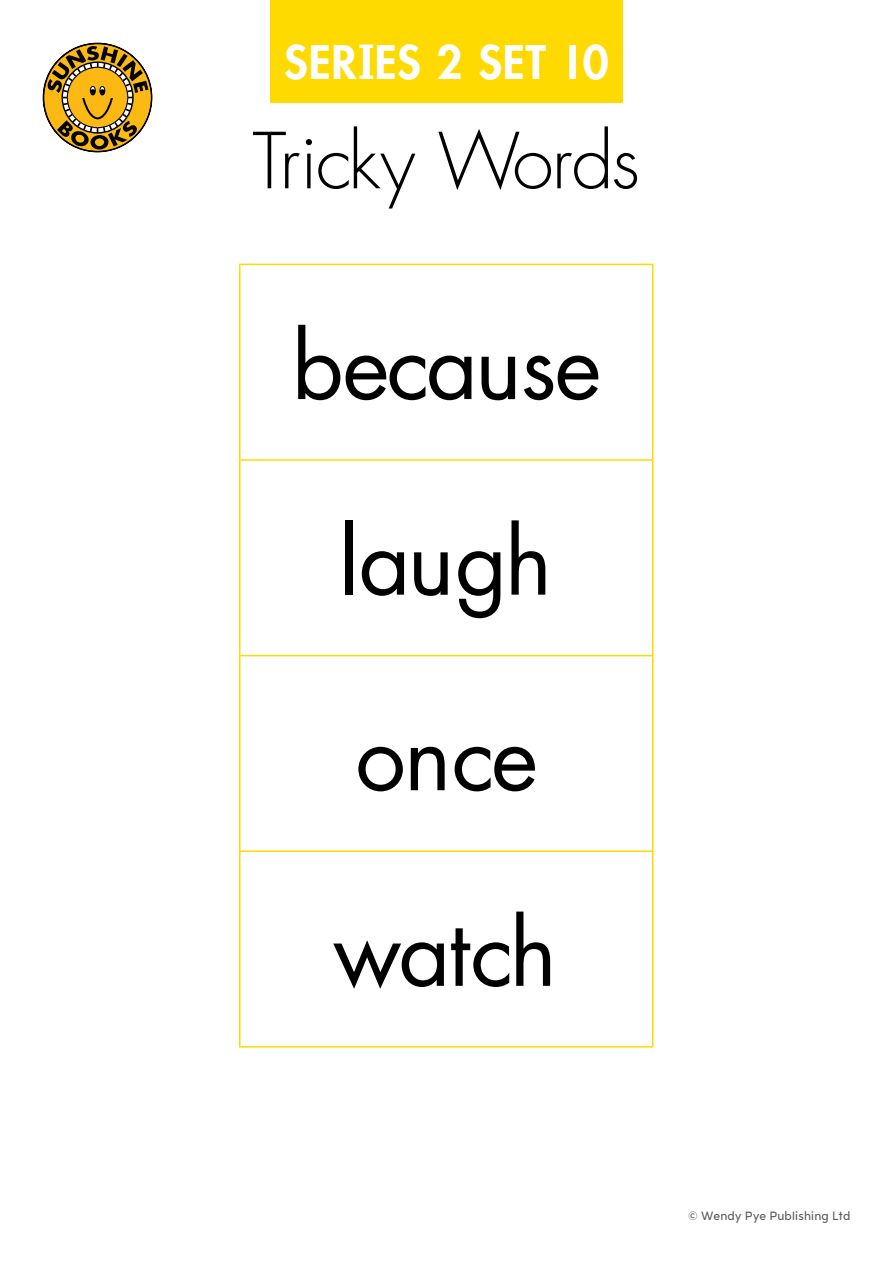
<style>
.page{position:relative;width:893px;height:1263px;background:#fff}
.page>*{position:absolute;margin:0;border:0;box-sizing:border-box;transform-origin:0 0}
.t1{font:90px/195.6px "US Asunshine";color:#000;text-align:center}
.t2{font:300 75px "US Asunshine";letter-spacing:-.04em;color:#000}
.t3{font:800 45px "US Asunshine";letter-spacing:.02em;color:#fff}
.t4{font:12px "Aronui";letter-spacing:.015em;color:#58595b;scale:.96 1}
</style>
<div class="page">
<svg style="left:43px;top:43px;width:110px;height:110px"></svg>
<hr style="left:81px;top:96px;width:33px;height:2px;background:#fdb913">
<div style="left:270px;top:0;width:353px;height:102px;background:#ffda00"></div>
<hr style="left:239px;top:264px;width:414px;height:1px;background:#ffda00">
<hr style="left:239px;top:265px;width:1px;height:194px;background:#ffda00">
<hr style="left:652px;top:265px;width:1px;height:194px;background:#ffda00">
<hr style="left:239px;top:459px;width:414px;height:2px;background:#ffda00">
<hr style="left:239px;top:461px;width:1px;height:194px;background:#ffda00">
<hr style="left:652px;top:461px;width:1px;height:194px;background:#ffda00">
<hr style="left:239px;top:655px;width:414px;height:1px;background:#ffda00">
<hr style="left:239px;top:656px;width:1px;height:194px;background:#ffda00">
<hr style="left:652px;top:656px;width:1px;height:194px;background:#ffda00">
<hr style="left:239px;top:850px;width:414px;height:2px;background:#ffda00">
<hr style="left:239px;top:852px;width:1px;height:194px;background:#ffda00">
<hr style="left:652px;top:852px;width:1px;height:194px;background:#ffda00">
<hr style="left:239px;top:1046px;width:414px;height:1px;background:#ffda00">
<h3 class="t3" style="left:284px;top:33px;width:326px">SERIES 2 SET 10</h3>
<h2 class="t2" style="left:253px;top:113px;width:389px">Tricky Words</h2>
<h1 class="t1" style="left:293px;top:267px;width:307px">because laugh once watch</h1>
<p class="t4" style="left:688px;top:1209px;width:170px">© Wendy Pye Publishing Ltd</p>
</div>
